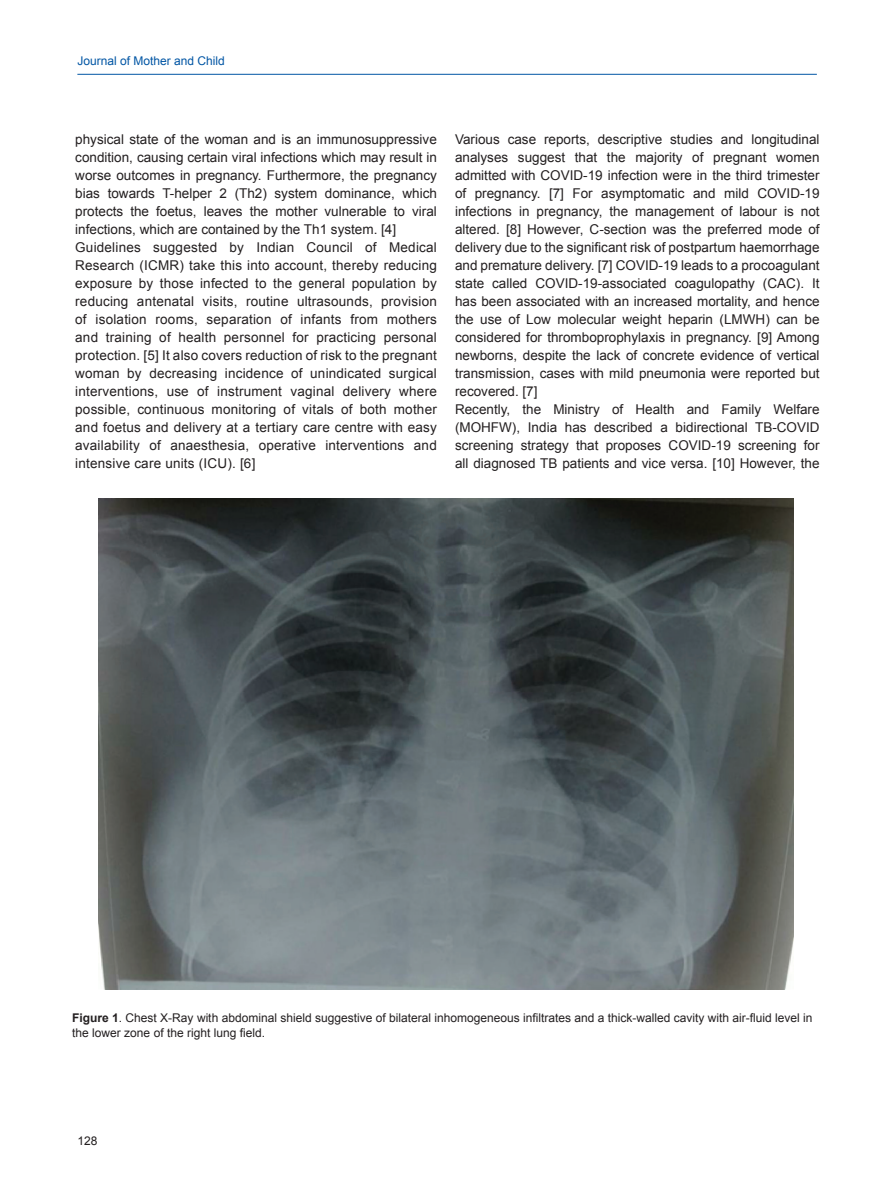
<style>
.page{position:relative;width:893px;height:1191px;background:#fff}
.page>*{position:absolute;margin:0;border:0;box-sizing:border-box;transform-origin:0 0}
.TEKST{font:13.5px/18px "Arial";color:#231f20;text-align:justify}
.Table_captipn{font:12px/14.4px "Arial";color:#231f20}
.t1{font:12px "Arial";color:#0155a4}
.s1{font-weight:700}
</style>
<div class="page">
<hr style="left:77px;top:74px;width:740px;height:1px;background:#0155a4">
<img style="left:98px;top:498px;width:695px;height:491px">
<p class="t1" style="left:77px;top:53px;width:149px">Journal of Mother and Child</p>
<p class="TEKST" style="left:75px;top:130px;width:363px">physical state of the woman and is an immunosuppressive condition, causing certain viral infections which may result in worse outcomes in pregnancy. Furthermore, the pregnancy bias towards T-helper 2 (Th2) system dominance, which protects the foetus, leaves the mother vulnerable to viral infections, which are contained by the Th1 system. [4]</p>
<p class="TEKST" style="left:75px;top:238px;width:363px">Guidelines suggested by Indian Council of Medical Research (ICMR) take this into account, thereby reducing exposure by those infected to the general population by reducing antenatal visits, routine ultrasounds, provision of isolation rooms, separation of infants from mothers and training of health personnel for practicing personal protection. [5] It also covers reduction of risk to the pregnant woman by decreasing incidence of unindicated surgical interventions, use of instrument vaginal delivery where possible, continuous monitoring of vitals of both mother and foetus and delivery at a tertiary care centre with easy availability of anaesthesia, operative interventions and intensive care units (ICU). [6]</p>
<p class="TEKST" style="left:455px;top:130px;width:366px">Various case reports, descriptive studies and longitudinal analyses suggest that the majority of pregnant women admitted with COVID-19 infection were in the third trimester of pregnancy. [7] For asymptomatic and mild COVID-19 infections in pregnancy, the management of labour is not altered. [8] However, C-section was the preferred mode of delivery due to the significant risk of postpartum haemorrhage and premature delivery. [7] COVID-19 leads to a procoagulant state called COVID-19-associated coagulopathy (CAC). It has been associated with an increased mortality, and hence the use of Low molecular weight heparin (LMWH) can be considered for thromboprophylaxis in pregnancy. [9] Among newborns, despite the lack of concrete evidence of vertical transmission, cases with mild pneumonia were reported but recovered. [7]</p>
<p class="TEKST" style="left:455px;top:400px;width:366px">Recently, the Ministry of Health and Family Welfare (MOHFW), India has described a bidirectional TB-COVID screening strategy that proposes COVID-19 screening for all diagnosed TB patients and vice versa. [10] However, the</p>
<p class="Table_captipn" style="left:72px;top:1010px;width:742px"><span class="s1">Figure 1</span>. Chest X-Ray with abdominal shield suggestive of bilateral inhomogeneous infiltrates and a thick-walled cavity with air-fluid level in the lower zone of the right lung field.</p>
<p class="Table_captipn" style="left:78px;top:1133px;width:22px">128</p>
</div>
